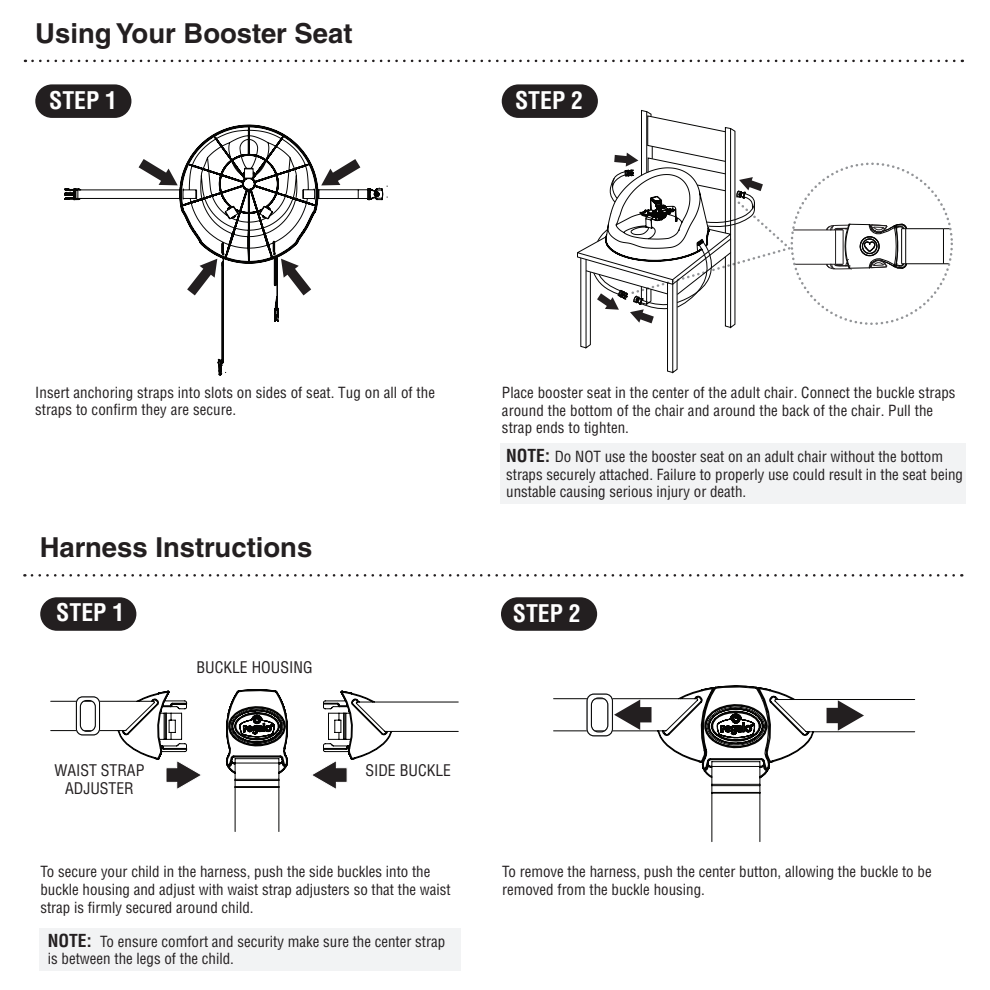
<style>
.page{position:relative;width:990px;height:990px;background:#fff}
.page>*{position:absolute;margin:0;border:0;box-sizing:border-box;transform-origin:0 0}
.t1{font:700 27.5px "Helvetica LT Std";color:#231f20}
.t2{font:700 condensed 23.75px "Helvetica LT Std";color:#fff}
.t3{font:condensed 15.75px/18.8px "Helvetica LT Std";color:#231f20;text-align:center}
.t4{font:condensed 15px/17.5px "Helvetica LT Std";color:#231f20}
.s1{font-weight:700;font-size:17.5px}
</style>
<div class="page">
<svg style="left:50px;top:689px;width:409px;height:143px"></svg>
<svg style="left:76px;top:696px;width:24px;height:40px"></svg>
<svg style="left:553px;top:685px;width:362px;height:157px"></svg>
<svg style="left:586px;top:693px;width:66px;height:44px"></svg>
<svg style="left:827px;top:700px;width:37px;height:31px"></svg>
<hr style="left:906px;top:228px;width:37px;height:1px;background:#050504">
<hr style="left:943px;top:229px;width:1px;height:35px;background:#050504">
<hr style="left:906px;top:263px;width:37px;height:1px;background:#050504">
<hr style="left:792px;top:264px;width:44px;height:1px;background:#231f20">
<hr style="left:792px;top:230px;width:44px;height:1px;background:#231f20">
<svg style="left:826px;top:224px;width:81px;height:46px"></svg>
<svg style="left:64px;top:124px;width:319px;height:252px"></svg>
<svg style="left:135px;top:156px;width:47px;height:32px"></svg>
<svg style="left:317px;top:156px;width:47px;height:32px"></svg>
<svg style="left:278px;top:255px;width:37px;height:44px"></svg>
<svg style="left:184px;top:255px;width:36px;height:44px"></svg>
<svg style="left:577px;top:110px;width:217px;height:264px"></svg>
<svg style="left:32px;top:60px;width:931px;height:2px"></svg>
<div style="left:35px;top:84px;width:96px;height:34px;background:#231f20;border-radius:17px"></div>
<div style="left:502px;top:84px;width:96px;height:34px;background:#231f20;border-radius:17px"></div>
<svg style="left:32px;top:574px;width:930px;height:3px"></svg>
<div style="left:40px;top:597px;width:96px;height:34px;background:#231f20;border-radius:17px"></div>
<div style="left:501px;top:597px;width:96px;height:34px;background:#231f20;border-radius:17px"></div>
<div style="left:40px;top:928px;width:421px;height:42px;background:#f2f3f4"></div>
<div style="left:500px;top:444px;width:466px;height:60px;background:#f2f3f4"></div>
<h1 class="t1" style="left:35px;top:16px;width:319px">Using Your Booster Seat</h1>
<h2 class="t2" style="left:49px;top:86px;width:69px">STEP 1</h2>
<h2 class="t2" style="left:515px;top:86px;width:69px">STEP 2</h2>
<p class="t4" style="left:35px;top:384px;width:401px">Insert anchoring straps into slots on sides of seat. Tug on all of the straps to confirm they are secure.</p>
<h1 class="t1" style="left:40px;top:531px;width:274px">Harness Instructions</h1>
<p class="t4" style="left:502px;top:384px;width:455px">Place booster seat in the center of the adult chair. Connect the buckle straps around the bottom of the chair and around the back of the chair. Pull the strap ends to tighten.</p>
<p class="t4" style="left:506px;top:448px;width:458px"><span class="s1">NOTE:</span> Do NOT use the booster seat on an adult chair without the bottom straps securely attached. Failure to properly use could result in the seat being unstable causing serious injury or death.</p>
<h2 class="t2" style="left:56px;top:597px;width:69px">STEP 1</h2>
<h2 class="t2" style="left:513px;top:598px;width:69px">STEP 2</h2>
<p class="t3" style="left:196px;top:657px;width:118px">BUCKLE HOUSING</p>
<p class="t3" style="left:55px;top:760px;width:91px">WAIST STRAP<br>ADJUSTER</p>
<p class="t3" style="left:365px;top:761px;width:87px">SIDE BUCKLE</p>
<p class="t4" style="left:40px;top:862px;width:412px">To secure your child in the harness, push the side buckles into the buckle housing and adjust with waist strap adjusters so that the waist strap is firmly secured around child.</p>
<p class="t4" style="left:502px;top:862px;width:431px">To remove the harness, push the center button, allowing the buckle to be removed from the buckle housing.</p>
<p class="t4" style="left:48px;top:932px;width:399px"><span class="s1">NOTE:</span> To ensure comfort and security make sure the center strap is between the legs of the child.</p>
</div>
